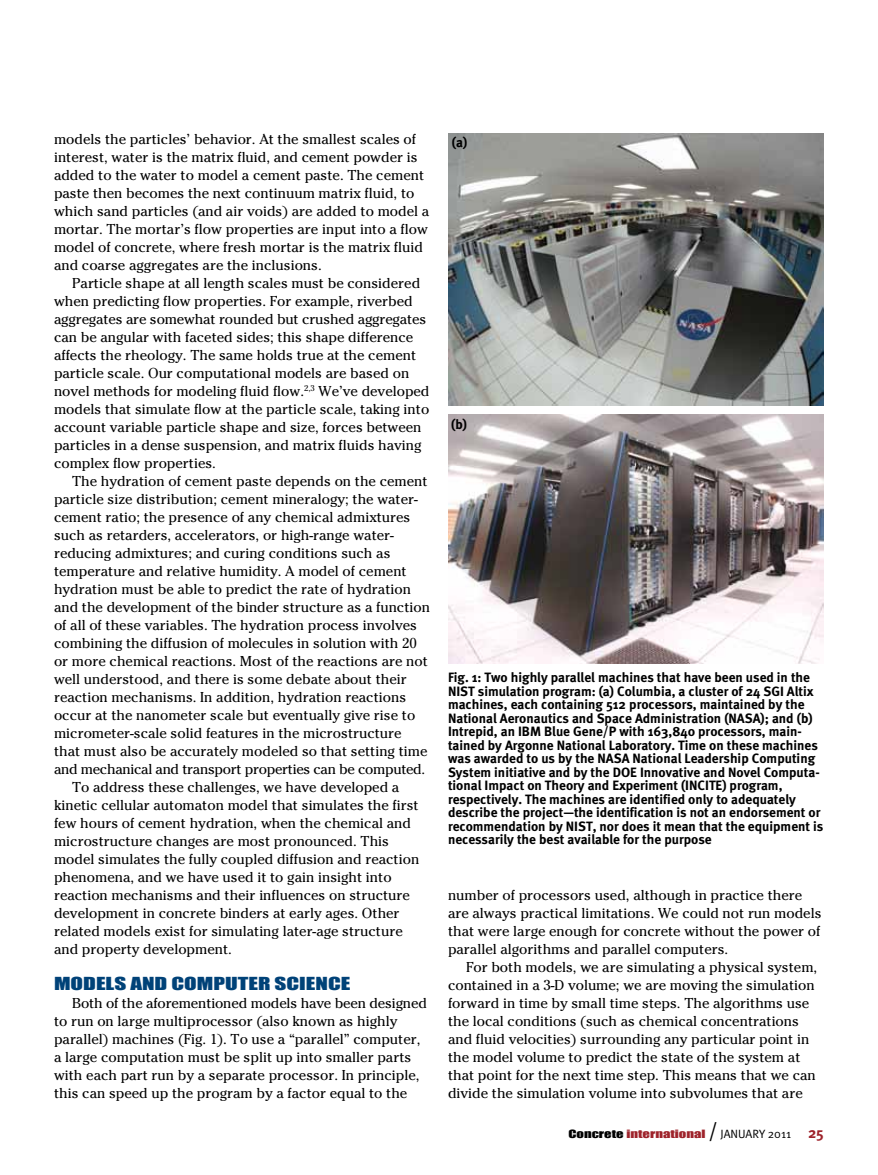
<style>
.page{position:relative;width:878px;height:1175px;background:#fff}
.page>*{position:absolute;margin:0;border:0;box-sizing:border-box;transform-origin:0 0}
.t1{font:16.5px "Impact";color:#004278;scale:1.4 1}
.t2{font:14.25px/18px "Cheltenham";color:#000}
.t3{font:14.25px "Cheltenham";letter-spacing:-.02em;color:#000}
.t4{font:700 13.5px/13.5px "Meta";color:#000}
.t5{font:10.5px "Impact";color:#9e232b;scale:1.4 1}
.s1{color:#000}
.s2{font-family:"Meta Normal";font-size:21px;color:#000}
.s3{font-family:"Meta Normal";font-size:12px;color:#000}
.s4{font-family:"Meta";font-weight:700;font-size:15px}
</style>
<div class="page">
<img style="left:448px;top:133px;width:376px;height:273px">
<img style="left:448px;top:414px;width:375px;height:249px">
<p class="t2" style="left:54px;top:130px;width:377px">models the particles’ behavior. At the smallest scales of interest, water is the matrix fluid, and cement powder is added to the water to model a cement paste. The cement paste then becomes the next continuum matrix fluid, to which sand particles (and air voids) are added to model a mortar. The mortar’s flow properties are input into a flow model of concrete, where fresh mortar is the matrix fluid and coarse aggregates are the inclusions.</p>
<p class="t2" style="left:54px;top:274px;width:377px;text-indent:18px">Particle shape at all length scales must be considered when predicting flow properties. For example, riverbed aggregates are somewhat rounded but crushed aggregates can be angular with faceted sides; this shape difference affects the rheology. The same holds true at the cement particle scale. Our computational models are based on novel methods for modeling fluid flow.<sup>2,3</sup> We’ve developed models that simulate flow at the particle scale, taking into account variable particle shape and size, forces between particles in a dense suspension, and matrix fluids having complex flow properties.</p>
<p class="t2" style="left:72px;top:472px;width:357px">The hydration of cement paste depends on the cement</p>
<p class="t2" style="left:54px;top:490px;width:365px">particle size distribution; cement mineralogy; the water-</p>
<p class="t2" style="left:54px;top:508px;width:358px">cement ratio; the presence of any chemical admixtures</p>
<p class="t2" style="left:54px;top:526px;width:341px">such as retarders, accelerators, or high-range water-</p>
<p class="t2" style="left:54px;top:544px;width:338px">reducing admixtures; and curing conditions such as</p>
<p class="t2" style="left:54px;top:562px;width:354px">temperature and relative humidity. A model of cement</p>
<p class="t2" style="left:54px;top:580px;width:358px">hydration must be able to predict the rate of hydration</p>
<p class="t2" style="left:54px;top:598px;width:377px">and the development of the binder structure as a function</p>
<p class="t2" style="left:54px;top:616px;width:364px">of all of these variables. The hydration process involves</p>
<p class="t2" style="left:54px;top:634px;width:364px">combining the diffusion of molecules in solution with 20</p>
<p class="t2" style="left:54px;top:652px;width:375px">or more chemical reactions. Most of the reactions are not</p>
<p class="t2" style="left:54px;top:670px;width:354px">well understood, and there is some debate about their</p>
<p class="t2" style="left:54px;top:688px;width:353px">reaction mechanisms. In addition, hydration reactions</p>
<p class="t2" style="left:54px;top:706px;width:363px">occur at the nanometer scale but eventually give rise to</p>
<p class="t2" style="left:54px;top:724px;width:349px">micrometer-scale solid features in the microstructure</p>
<p class="t2" style="left:54px;top:742px;width:375px">that must also be accurately modeled so that setting time</p>
<p class="t3" style="left:54px;top:760px;width:373px">and mechanical and transport properties can be computed.</p>
<p class="t2" style="left:72px;top:778px;width:329px">To address these challenges, we have developed a</p>
<p class="t2" style="left:54px;top:796px;width:366px">kinetic cellular automaton model that simulates the first</p>
<p class="t2" style="left:54px;top:814px;width:358px">few hours of cement hydration, when the chemical and</p>
<p class="t2" style="left:54px;top:832px;width:336px">microstructure changes are most pronounced. This</p>
<p class="t2" style="left:54px;top:850px;width:367px">model simulates the fully coupled diffusion and reaction</p>
<p class="t2" style="left:54px;top:868px;width:339px">phenomena, and we have used it to gain insight into</p>
<p class="t2" style="left:54px;top:886px;width:357px">reaction mechanisms and their influences on structure</p>
<p class="t2" style="left:54px;top:904px;width:347px">development in concrete binders at early ages. Other</p>
<p class="t2" style="left:54px;top:922px;width:350px">related models exist for simulating later-age structure</p>
<p class="t2" style="left:54px;top:940px;width:179px">and property development.</p>
<p class="t1" style="left:54px;top:970px;width:213px">MODELS AND COMPUTER SCIENCE</p>
<p class="t2" style="left:54px;top:994px;width:374px;text-indent:18px">Both of the aforementioned models have been designed to run on large multiprocessor (also known as highly parallel) machines (Fig. 1). To use a “parallel” computer, a large computation must be split up into smaller parts with each part run by a separate processor. In principle, this can speed up the program by a factor equal to the</p>
<p class="t4" style="left:452px;top:135px;width:17px">(a)</p>
<p class="t4" style="left:451px;top:417px;width:17px">(b)</p>
<p class="t4" style="left:448px;top:670px;width:377px">Fig. 1: Two highly parallel machines that have been used in the NIST simulation program: (a) Columbia, a cluster of 24 SGI Altix machines, each containing 512 processors, maintained by the National Aeronautics and Space Administration (NASA); and (b)<br>Intrepid, an IBM Blue Gene/P with 163,840 processors, main&shy;tained by Argonne National Laboratory. Time on these machines was awarded to us by the NASA National Leadership Computing System initiative and by the DOE Innovative and Novel Computa&shy;tional Impact on Theory and Experiment (INCITE) program, respectively. The machines are identified only to adequately describe the project—the identification is not an endorsement or recommendation by NIST, nor does it mean that the equipment is necessarily the best available for the purpose</p>
<p class="t2" style="left:448px;top:886px;width:375px">number of processors used, although in practice there are always practical limitations. We could not run models that were large enough for concrete without the power of parallel algorithms and parallel computers.</p>
<p class="t2" style="left:448px;top:958px;width:371px;text-indent:18px">For both models, we are simulating a physical system, contained in a 3-D volume; we are moving the simulation forward in time by small time steps. The algorithms use the local conditions (such as chemical concentrations and fluid velocities) surrounding any particular point in the model volume to predict the state of the system at that point for the next time step. This means that we can divide the simulation volume into subvolumes that are</p>
<p class="t5" style="left:568px;top:1125px;width:184px"><span class="s1">CONCRETE</span> INTERNATIONAL <span class="s2">/</span> <span class="s3">JANUARY 2011</span> <span class="s4">25</span></p>
</div>
